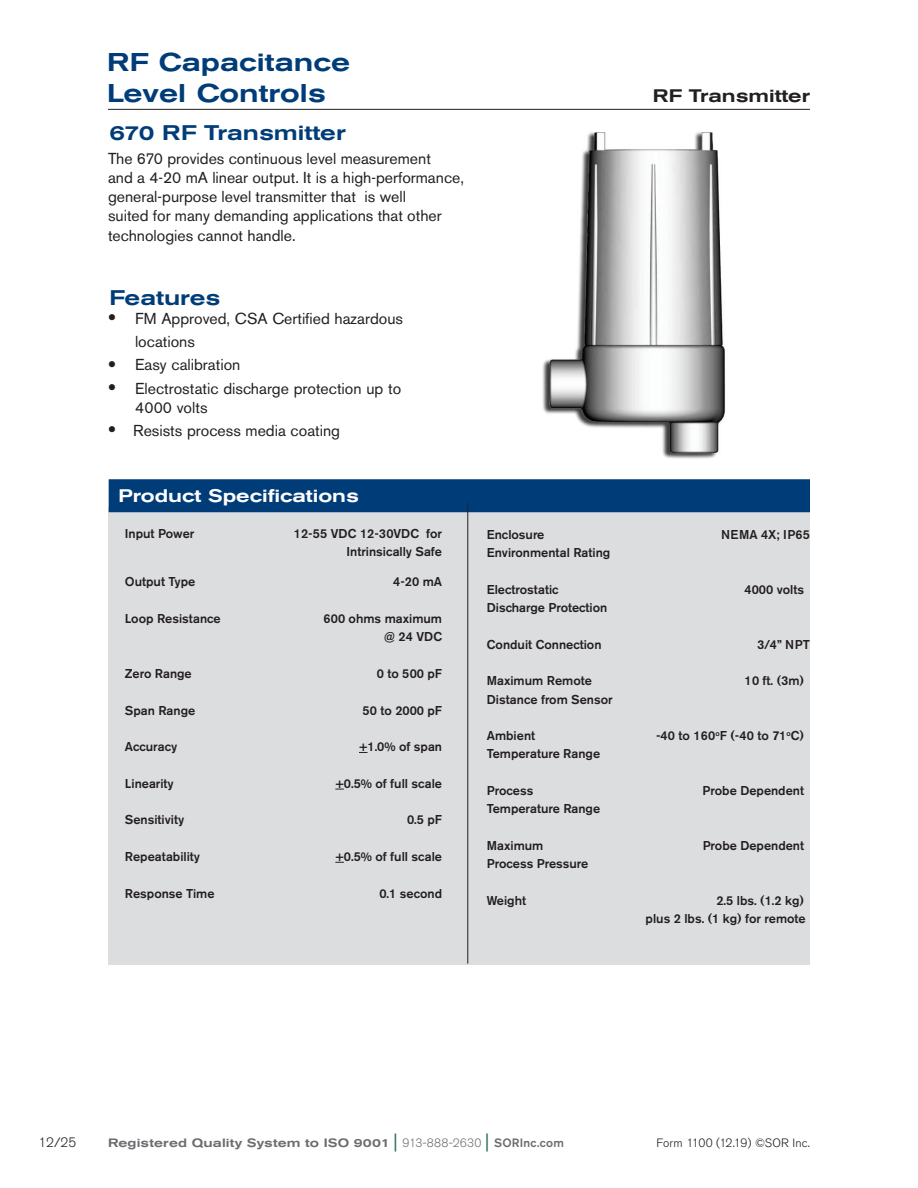
<style>
.page{position:relative;width:918px;height:1188px;background:#fff}
.page>*{position:absolute;margin:0;border:0;box-sizing:border-box;transform-origin:0 0}
.t1{font:500 expanded 25.5px/30.6px "Akzidenz Grotesk BE";color:#003d78}
.t2{font:500 expanded 21px "Akzidenz Grotesk BE";color:#003d78}
.t3{font:500 expanded 18px "Akzidenz Grotesk BE";color:#fff}
.t4{font:500 expanded 18px "Akzidenz Grotesk BE";color:#231f20}
.t5{font:15.75px/19px "Akzidenz Grotesk BE";color:#231f20}
.t6{font:300 13.5px "Akzidenz Grotesk BE";color:#231f20}
.t7{font:500 12.75px/18.3px "Akzidenz Grotesk BE";color:#231f20;text-align:right}
.t8{font:500 12.75px "Akzidenz Grotesk BE";letter-spacing:.02em;color:#231f20}
.t9{font:500 expanded 12px "Akzidenz Grotesk BE";letter-spacing:.015em;color:#6c6d70}
.t10{font:300 12px "Akzidenz Grotesk BE";letter-spacing:.015em;color:#231f20}
.s1{font-weight:400;font-stretch:normal;font-size:18px;color:#327159}
.s2{font-weight:300;font-stretch:normal}
.s3{font-stretch:normal}
</style>
<div class="page">
<div style="left:108px;top:507px;width:702px;height:458px;background:#dcdddf"></div>
<hr style="left:108px;top:109px;width:702px;height:1px;background:#231f20">
<div style="left:109px;top:479px;width:701px;height:33px;background:#003d78"></div>
<hr style="left:467px;top:503px;width:1px;height:461px;background:#231f20">
<img style="left:542px;top:132px;width:183px;height:327px">
<h1 class="t1" style="left:107px;top:47px;width:245px">RF Capacitance<br>Level Controls</h1>
<h2 class="t2" style="left:109px;top:121px;width:238px">670 RF Transmitter</h2>
<p class="t5" style="left:108px;top:149px;width:358px">The 670 provides continuous level measurement<br>and a 4-20 mA linear output. It is a high-performance, general-purpose level transmitter that is well<br>suited for many demanding applications that other technologies cannot handle.</p>
<h2 class="t2" style="left:109px;top:286px;width:113px">Features</h2>
<p class="t5" style="left:135px;top:307px;width:270px;line-height:23.1px;text-indent:-27px">● FM Approved, CSA Certified hazardous locations</p>
<p class="t5" style="left:108px;top:355px;width:134px">● Easy calibration</p>
<p class="t5" style="left:135px;top:379px;width:268px;text-indent:-27px">● Electrostatic discharge protection up to<br>4000 volts</p>
<p class="t5" style="left:108px;top:421px;width:234px">● Resists process media coating</p>
<h3 class="t3" style="left:118px;top:485px;width:242px">Product Specifications</h3>
<p class="t7" style="left:125px;top:524px;width:71px">Input Power</p>
<p class="t7" style="left:294px;top:524px;width:150px">12-55 VDC 12-30VDC for<br>Intrinsically Safe</p>
<p class="t7" style="left:125px;top:573px;width:72px">Output Type</p>
<p class="t7" style="left:393px;top:573px;width:50px">4-20 mA</p>
<p class="t7" style="left:125px;top:609px;width:97px">Loop Resistance</p>
<p class="t7" style="left:323px;top:609px;width:120px">600 ohms maximum @ 24 VDC</p>
<p class="t7" style="left:125px;top:664px;width:68px">Zero Range</p>
<p class="t7" style="left:377px;top:664px;width:67px">0 to 500 pF</p>
<p class="t7" style="left:125px;top:701px;width:72px">Span Range</p>
<p class="t7" style="left:362px;top:701px;width:81px">50 to 2000 pF</p>
<p class="t7" style="left:125px;top:738px;width:54px">Accuracy</p>
<p class="t7" style="left:359px;top:738px;width:85px">+1.0% of span</p>
<p class="t7" style="left:125px;top:774px;width:50px">Linearity</p>
<p class="t7" style="left:335px;top:774px;width:108px">+0.5% of full scale</p>
<p class="t7" style="left:125px;top:811px;width:61px">Sensitivity</p>
<p class="t7" style="left:407px;top:811px;width:37px">0.5 pF</p>
<p class="t7" style="left:125px;top:847px;width:77px">Repeatability</p>
<p class="t7" style="left:335px;top:847px;width:108px">+0.5% of full scale</p>
<p class="t7" style="left:125px;top:884px;width:91px">Response Time</p>
<p class="t7" style="left:379px;top:884px;width:64px">0.1 second</p>
<h3 class="t4" style="left:653px;top:85px;width:159px">RF Transmitter</h3>
<p class="t7" style="left:487px;top:525px;width:59px">Enclosure</p>
<p class="t8" style="left:721px;top:527px;width:90px">NEMA 4X; IP65</p>
<p class="t7" style="left:487px;top:543px;width:125px">Environmental Rating</p>
<p class="t7" style="left:487px;top:580px;width:73px">Electrostatic</p>
<p class="t7" style="left:744px;top:580px;width:61px">4000 volts</p>
<p class="t7" style="left:487px;top:598px;width:122px">Discharge Protection</p>
<p class="t7" style="left:487px;top:635px;width:116px">Conduit Connection</p>
<p class="t7" style="left:757px;top:635px;width:54px">3/4” NPT</p>
<p class="t7" style="left:487px;top:672px;width:107px">Maximum Remote</p>
<p class="t7" style="left:745px;top:672px;width:61px">10 ft. (3m)</p>
<p class="t7" style="left:487px;top:690px;width:127px">Distance from Sensor</p>
<p class="t7" style="left:487px;top:726px;width:50px">Ambient</p>
<p class="t8" style="left:656px;top:728px;width:150px">-40 to 160<sup>o</sup>F (-40 to 71<sup>o</sup>C)</p>
<p class="t7" style="left:487px;top:745px;width:115px">Temperature Range</p>
<p class="t7" style="left:487px;top:781px;width:48px">Process</p>
<p class="t7" style="left:703px;top:781px;width:103px">Probe Dependent</p>
<p class="t7" style="left:487px;top:800px;width:115px">Temperature Range</p>
<p class="t7" style="left:487px;top:836px;width:58px">Maximum</p>
<p class="t7" style="left:703px;top:836px;width:103px">Probe Dependent</p>
<p class="t7" style="left:487px;top:855px;width:103px">Process Pressure</p>
<p class="t7" style="left:487px;top:891px;width:41px">Weight</p>
<p class="t7" style="left:646px;top:891px;width:162px">2.5 lbs. (1.2 kg)<br>plus 2 lbs. (1 kg) for remote</p>
<p class="t6" style="left:38px;top:1134px;width:39px">12/25</p>
<p class="t9" style="left:108px;top:1136px;width:457px">Registered Quality System to ISO 9001 <span class="s1">|</span> <span class="s2">913-888-2630</span> <span class="s1">|</span> <span class="s3">SORInc.com</span></p>
<p class="t10" style="left:656px;top:1136px;width:155px">Form 1100 (12.19) ©SOR Inc.</p>
</div>
